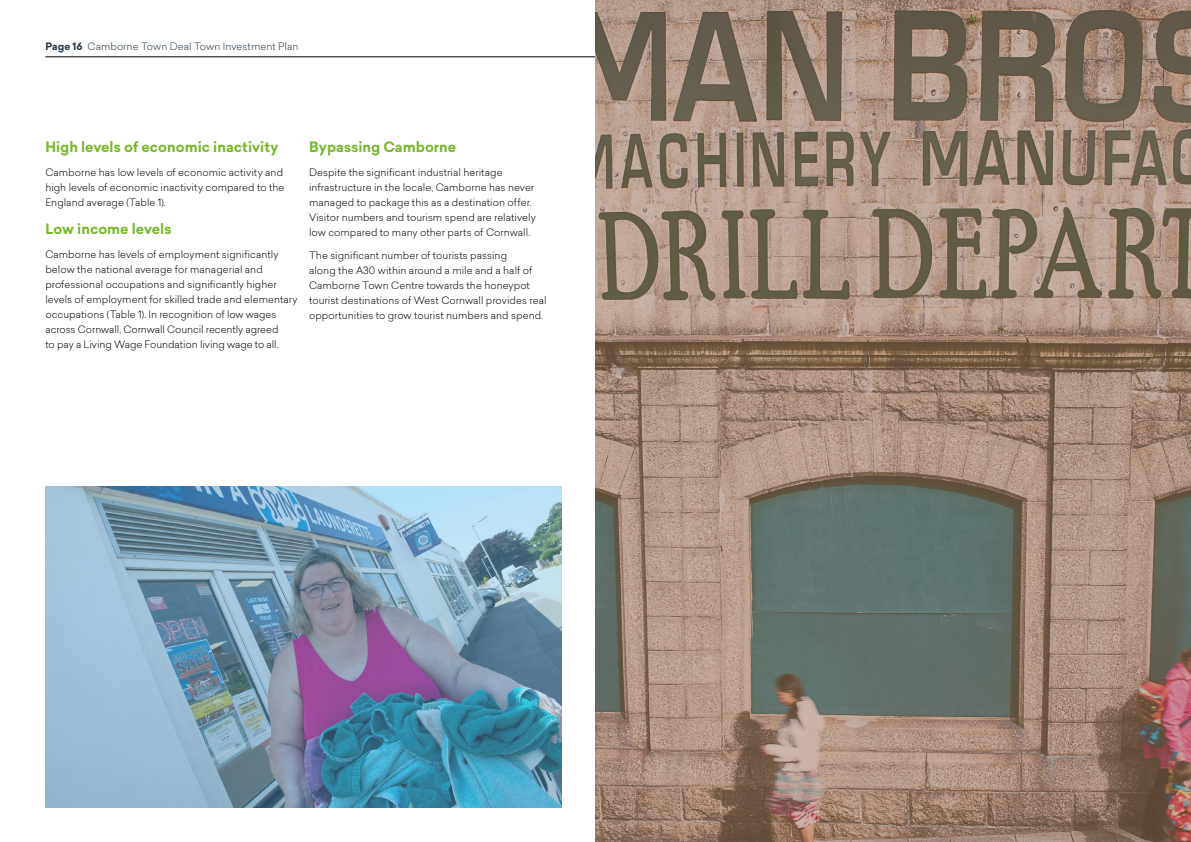
<style>
.page{position:relative;width:1191px;height:842px;background:#fff}
.page>*{position:absolute;margin:0;border:0;box-sizing:border-box;transform-origin:0 0}
.t1{font:700 14px "Sailec";color:#76b82a}
.t2{font:300 10px/15px "Sailec";letter-spacing:.005em;color:#000}
.t3{font:300 10px "Sailec";letter-spacing:.005em;color:#243745}
.s1{font-weight:700}
</style>
<div class="page">
<hr style="left:45px;top:57px;width:1100px;height:1px;background:#000">
<img style="left:595px;top:0;width:596px;height:842px">
<img style="left:45px;top:486px;width:516px;height:322px">
<p class="t3" style="left:45px;top:39px;width:255px"><span class="s1">Page 16</span> Camborne Town Deal Town Investment Plan</p>
<h1 class="t1" style="left:45px;top:137px;width:234px">High levels of economic inactivity</h1>
<p class="t2" style="left:45px;top:164px;width:240px">Camborne has low levels of economic activity and high levels of economic inactivity compared to the<br>England average (Table 1).</p>
<h1 class="t1" style="left:45px;top:219px;width:128px">Low income levels</h1>
<p class="t2" style="left:45px;top:246px;width:254px">Camborne has levels of employment significantly below the national average for managerial and professional occupations and significantly higher levels of employment for skilled trade and elementary occupations (Table 1). In recognition of low wages across Cornwall, Cornwall Council recently agreed<br>to pay a Living Wage Foundation living wage to all.</p>
<h1 class="t1" style="left:309px;top:137px;width:149px">Bypassing Camborne</h1>
<p class="t2" style="left:309px;top:164px;width:228px">Despite the significant industrial heritage infrastructure in the locale, Camborne has never managed to package this as a destination offer.<br>Visitor numbers and tourism spend are relatively low compared to many other parts of Cornwall.</p>
<p class="t2" style="left:309px;top:248px;width:239px">The significant number of tourists passing<br>along the A30 within around a mile and a half of Camborne Town Centre towards the honeypot tourist destinations of West Cornwall provides real opportunities to grow tourist numbers and spend.</p>
</div>
